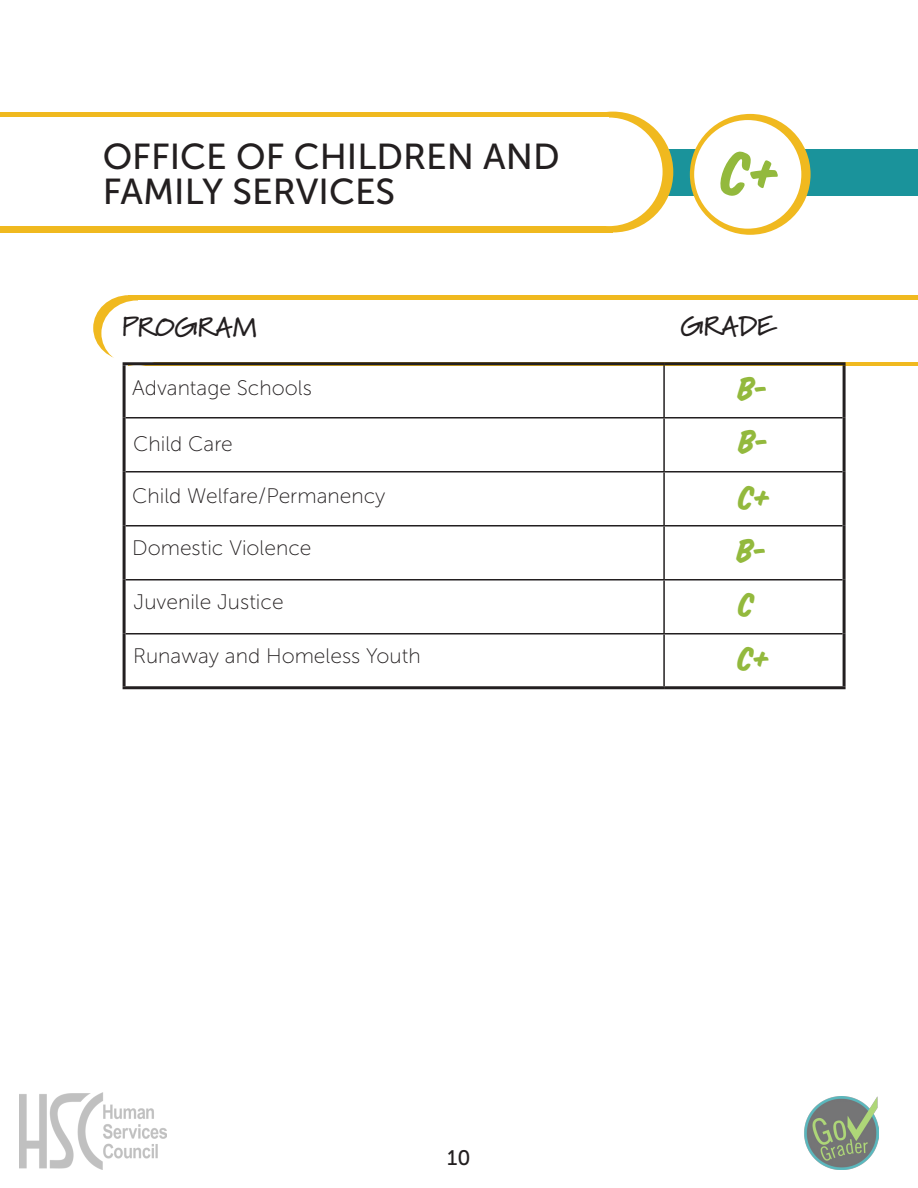
<style>
.page{position:relative;width:918px;height:1188px;background:#fff}
.page>*{position:absolute;margin:0;border:0;box-sizing:border-box;transform-origin:0 0}
.t1{font:66px "House Slant";color:#93b93d}
.t2{font:36px/35px "Museo Sans 500";color:#231f20}
.t3{font:36px "House Slant";color:#93b93d}
.t4{font:700 27px "Marydale";letter-spacing:.01em;color:#231f20}
.t5{font:21px "Museo Sans 100";color:#231f20}
.t6{font:21px "Museo Sans 500";color:#231f20}
</style>
<div class="page">
<img style="left:20px;top:1092px;width:147px;height:78px">
<img style="left:804px;top:1096px;width:74px;height:74px">
<div style="left:47px;top:149px;width:871px;height:47px;background:#1a939b"></div>
<svg style="left:129px;top:295px;width:789px;height:71px;fill:#f0b91f"></svg>
<div style="left:93px;top:295px;width:72px;height:66px;background:#f0b91f;border-radius:50%"></div>
<div style="left:101px;top:300px;width:72px;height:66px;background:#fff;border-radius:50%"></div>
<hr style="left:663px;top:365px;width:2px;height:52px;background:#231f20">
<hr style="left:126px;top:417px;width:538px;height:2px;background:#231f20">
<hr style="left:664px;top:417px;width:179px;height:2px;background:#231f20">
<hr style="left:663px;top:419px;width:2px;height:52px;background:#231f20">
<hr style="left:126px;top:471px;width:538px;height:2px;background:#231f20">
<hr style="left:664px;top:471px;width:179px;height:2px;background:#231f20">
<hr style="left:663px;top:473px;width:2px;height:52px;background:#231f20">
<hr style="left:126px;top:525px;width:538px;height:2px;background:#231f20">
<hr style="left:664px;top:525px;width:179px;height:2px;background:#231f20">
<hr style="left:663px;top:527px;width:2px;height:52px;background:#231f20">
<hr style="left:126px;top:579px;width:538px;height:2px;background:#231f20">
<hr style="left:664px;top:579px;width:179px;height:2px;background:#231f20">
<hr style="left:663px;top:581px;width:2px;height:52px;background:#231f20">
<hr style="left:126px;top:633px;width:538px;height:2px;background:#231f20">
<hr style="left:664px;top:633px;width:179px;height:2px;background:#231f20">
<hr style="left:663px;top:635px;width:2px;height:51px;background:#231f20">
<hr style="left:123px;top:362px;width:541px;height:3px;background:#231f20">
<hr style="left:123px;top:365px;width:3px;height:53px;background:#231f20">
<hr style="left:664px;top:362px;width:182px;height:3px;background:#231f20">
<hr style="left:843px;top:365px;width:3px;height:53px;background:#231f20">
<hr style="left:123px;top:418px;width:3px;height:54px;background:#231f20">
<hr style="left:843px;top:418px;width:3px;height:54px;background:#231f20">
<hr style="left:123px;top:472px;width:3px;height:54px;background:#231f20">
<hr style="left:843px;top:472px;width:3px;height:54px;background:#231f20">
<hr style="left:123px;top:526px;width:3px;height:54px;background:#231f20">
<hr style="left:843px;top:526px;width:3px;height:54px;background:#231f20">
<hr style="left:123px;top:580px;width:3px;height:54px;background:#231f20">
<hr style="left:843px;top:580px;width:3px;height:54px;background:#231f20">
<hr style="left:123px;top:634px;width:3px;height:52px;background:#231f20">
<hr style="left:843px;top:634px;width:3px;height:52px;background:#231f20">
<hr style="left:123px;top:686px;width:541px;height:3px;background:#231f20">
<hr style="left:664px;top:686px;width:182px;height:3px;background:#231f20">
<div style="left:138px;top:300px;width:780px;height:61px;background:#fff"></div>
<div style="left:0;top:112px;width:613px;height:120px;background:#f0b91f"></div>
<div style="left:553px;top:112px;width:120px;height:120px;background:#f0b91f;border-radius:50%"></div>
<div style="left:0;top:118px;width:609px;height:108px;background:#fff"></div>
<div style="left:555px;top:118px;width:108px;height:108px;background:#fff;border-radius:50%"></div>
<div style="left:690px;top:114px;width:121px;height:121px;background:#f0b91f;border-radius:50%"></div>
<div style="left:694px;top:120px;width:107px;height:109px;background:#fff;border-radius:50%"></div>
<p class="t2" style="left:103px;top:139px;width:459px">OFFICE OF CHILDREN AND<br>FAMILY SERVICES</p>
<p class="t1" style="left:721px;top:133px;width:62px">C+</p>
<p class="t4" style="left:122px;top:311px;width:136px">PROGRAM</p>
<p class="t4" style="left:680px;top:309px;width:96px">GRADE</p>
<p class="t5" style="left:132px;top:376px;width:181px">Advantage Schools</p>
<p class="t3" style="left:738px;top:366px;width:32px">B-</p>
<p class="t5" style="left:133px;top:432px;width:101px">Child Care</p>
<p class="t5" style="left:132px;top:484px;width:255px">Child Welfare/Permanency</p>
<p class="t5" style="left:132px;top:537px;width:181px">Domestic Violence</p>
<p class="t5" style="left:134px;top:591px;width:152px">Juvenile Justice</p>
<p class="t5" style="left:133px;top:645px;width:289px">Runaway and Homeless Youth</p>
<p class="t6" style="left:447px;top:1146px;width:25px">10</p>
<p class="t3" style="left:738px;top:420px;width:32px">B-</p>
<p class="t3" style="left:738px;top:475px;width:34px">C+</p>
<p class="t3" style="left:737px;top:529px;width:32px">B-</p>
<p class="t3" style="left:738px;top:583px;width:17px">C</p>
<p class="t3" style="left:738px;top:637px;width:34px">C+</p>
</div>
